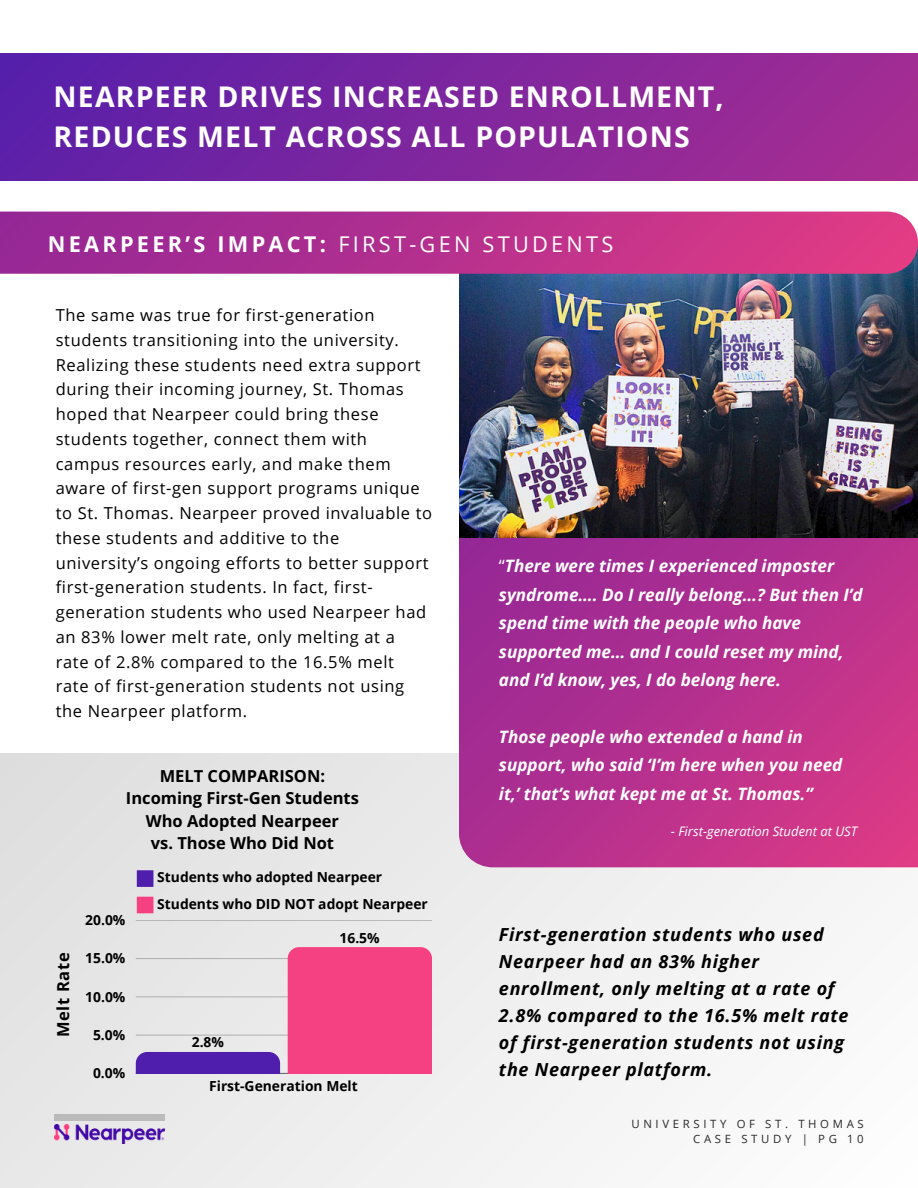
<style>
.page{position:relative;width:918px;height:1188px;background:#fff}
.page>*{position:absolute;margin:0;border:0;box-sizing:border-box;transform-origin:0 0}
.t1{font:700 28.5px/40.5px "Open Sans";letter-spacing:.04em;color:#fff}
.t2{font:700 21.75px "Open Sans";letter-spacing:.15em;color:#fff}
.t3{font:italic 700 18px/27px "Open Sans";letter-spacing:.04em;color:#000}
.t4{font:italic 700 17.1px/28.5px "Open Sans";color:#fff}
.t5{font:16.5px/24.8px "Open Sans";letter-spacing:.04em;color:#000}
.t6{font:700 16.5px/22.5px "Open Sans";color:#000;text-align:center}
.t7{font:700 16.5px "Open Sans";letter-spacing:.04em;color:#000}
.t8{font:700 13.8px/26.4px "Open Sans";color:#000}
.t9{font:italic 13.2px "Open Sans";color:#fff}
.t10{font:11.4px "Open Sans";letter-spacing:.32em;color:#2a2a2a}
.s1{font-weight:400}
.s2{font-weight:400;font-style:normal}
</style>
<div class="page">
<div style="left:0;top:753px;width:918px;height:435px;background:linear-gradient(to right,#e2e2e2,#fafafa)"></div>
<div style="left:137px;top:870px;width:16px;height:17px;background:#501ead"></div>
<div style="left:137px;top:897px;width:16px;height:16px;background:#f54081"></div>
<hr style="left:136px;top:1073px;width:296px;height:1px;background:#000;opacity:.6">
<hr style="left:136px;top:1035px;width:296px;height:1px;background:#c4c4c4">
<hr style="left:136px;top:997px;width:296px;height:1px;background:#d3d3d3">
<hr style="left:136px;top:958px;width:296px;height:1px;background:#b2b2b2">
<hr style="left:136px;top:920px;width:296px;height:1px;background:#b8b8b8">
<div style="left:136px;top:1052px;width:144px;height:21px;background:#501ead"></div>
<div style="left:288px;top:947px;width:144px;height:126px;background:#f54081"></div>
<svg style="left:459px;top:537px;width:459px;height:330px;background:#b4308d"></svg>
<div style="left:54px;top:1115px;width:111px;height:5px;background:#bbb"></div>
<img style="left:54px;top:1124px;width:110px;height:20px">
<img style="left:459px;top:274px;width:459px;height:263px">
<div style="left:0;top:54px;width:918px;height:126px;background:linear-gradient(to right,#581faa,#a62d92)"></div>
<svg style="left:0;top:212px;width:918px;height:62px;background:#b8328d"></svg>
<h3 class="t1" style="left:54px;top:75px;width:671px">NEARPEER DRIVES INCREASED ENROLLMENT,<br>REDUCES MELT ACROSS ALL POPULATIONS</h3>
<p class="t2" style="left:48px;top:229px;width:567px">NEARPEER’S IMPACT: <span class="s1">FIRST-GEN STUDENTS</span></p>
<h3 class="t5" style="left:56px;top:302px;width:378px">The same was true for first-generation students transitioning into the university.<br>Realizing these students need extra support during their incoming journey, St. Thomas hoped that Nearpeer could bring these students together, connect them with campus resources early, and make them aware of first-gen support programs unique to St. Thomas. Nearpeer proved invaluable to these students and additive to the university’s ongoing efforts to better support first-generation students. In fact, first&shy;generation students who used Nearpeer had an 83% lower melt rate, only melting at a<br>rate of 2.8% compared to the 16.5% melt<br>rate of first-generation students not using the Nearpeer platform.</h3>
<h4 class="t6" style="left:126px;top:764px;width:234px">MELT COMPARISON:<br>Incoming First-Gen Students<br>Who Adopted Nearpeer<br>vs. Those Who Did Not</h4>
<p class="t7" style="left:51px;top:1037px;width:86px;rotate:-90deg">Melt Rate</p>
<p class="t8" style="left:85px;top:907px;width:42px">20.0%</p>
<p class="t8" style="left:85px;top:945px;width:42px">15.0%</p>
<p class="t8" style="left:85px;top:983px;width:42px">10.0%</p>
<p class="t8" style="left:93px;top:1021px;width:34px">5.0%</p>
<p class="t8" style="left:93px;top:1060px;width:34px">0.0%</p>
<p class="t8" style="left:157px;top:864px;width:272px">Students who adopted Nearpeer<br>Students who DID NOT adopt Nearpeer</p>
<p class="t8" style="left:192px;top:1029px;width:34px">2.8%</p>
<p class="t8" style="left:340px;top:924px;width:42px">16.5%</p>
<p class="t8" style="left:209px;top:1073px;width:150px">First-Generation Melt</p>
<h5 class="t4" style="left:499px;top:551px;width:365px"><span class="s2">“</span>There were times I experienced imposter syndrome…. Do I really belong…? But then I’d spend time with the people who have supported me… and I could reset my mind, and I’d know, yes, I do belong here.</h5>
<h3 class="t4" style="left:499px;top:722px;width:345px">Those people who extended a hand in support, who said ‘I’m here when you need it,’ that’s what kept me at St. Thomas.”</h3>
<h4 class="t9" style="left:671px;top:822px;width:188px">- First-generation Student at UST</h4>
<p class="t3" style="left:499px;top:920px;width:351px">First-generation students who used Nearpeer had an 83% higher enrollment, only melting at a rate of 2.8% compared to the 16.5% melt rate of first-generation students not using the Nearpeer platform.</p>
<h1 class="t10" style="left:631px;top:1116px;width:234px">UNIVERSITY OF ST. THOMAS</h1>
<h2 class="t10" style="left:693px;top:1131px;width:172px">CASE STUDY | PG 10</h2>
</div>
